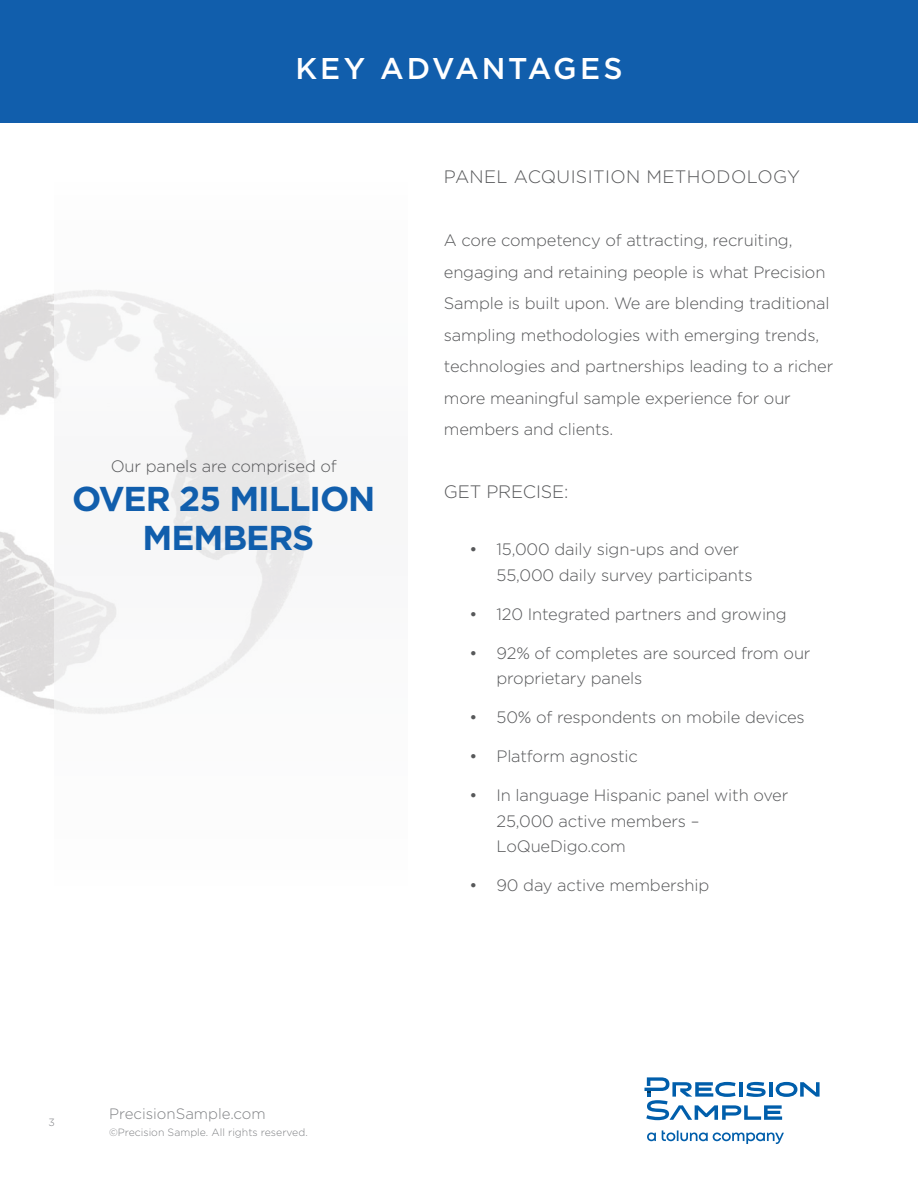
<style>
.page{position:relative;width:918px;height:1188px;background:#fff}
.page>*{position:absolute;margin:0;border:0;box-sizing:border-box;transform-origin:0 0}
.body_text{font:700 34.5px "Gotham HTF";letter-spacing:-.03em;color:#115eac}
.section_head{font:500 30px "Gotham HTF";letter-spacing:.095em;color:#fff}
.head-all_cap{font:300 18px "Gotham HTF";letter-spacing:.02em;color:#57585a}
.body_text-2{font:300 18px "Gotham HTF";letter-spacing:-.01em;color:#57585a}
.body_text-3{font:300 16.5px/31.5px "Gotham HTF";letter-spacing:-.01em;color:#57585a}
.t1{font:300 15px "Gotham HTF";color:#808285}
.t2{font:300 10.5px "Gotham HTF";color:#808285}
.s1{font-weight:400}
</style>
<div class="page">
<div style="left:0;top:0;width:918px;height:123px;background:#115eac"></div>
<img style="left:0;top:294px;width:55px;height:415px">
<svg style="left:55px;top:290px;width:256px;height:424px"></svg>
<svg style="left:647px;top:1130px;width:137px;height:14px"></svg>
<svg style="left:644px;top:1077px;width:176px;height:43px"></svg>
<p class="section_head" style="left:295px;top:51px;width:329px">KEY ADVANTAGES</p>
<p class="head-all_cap" style="left:444px;top:167px;width:358px">PANEL ACQUISITION METHODOLOGY</p>
<p class="body_text-3" style="left:111px;top:450px;width:228px">Our panels are comprised of</p>
<p class="body_text" style="left:72px;top:478px;width:305px">OVER 25 MILLION</p>
<p class="body_text" style="left:143px;top:517px;width:173px">MEMBERS</p>
<p class="body_text-3" style="left:444px;top:225px;width:391px">A core competency of attracting, recruiting, engaging and retaining people is what Precision Sample is built upon. We are blending traditional sampling methodologies with emerging trends, technologies and partnerships leading to a richer more meaningful sample experience for our members and clients.</p>
<p class="body_text-2" style="left:444px;top:482px;width:126px">GET PRECISE:</p>
<p class="body_text-3" style="left:497px;top:537px;width:258px;line-height:25.5px;text-indent:-27px"><span class="s1">•</span> 15,000 daily sign-ups and over<br>55,000 daily survey participants</p>
<p class="body_text-3" style="left:470px;top:598px;width:319px"><span class="s1">•</span> 120 Integrated partners and growing</p>
<p class="body_text-3" style="left:497px;top:640px;width:316px;line-height:25.5px;text-indent:-27px"><span class="s1">•</span> 92% of completes are sourced from our proprietary panels</p>
<p class="body_text-3" style="left:470px;top:702px;width:337px"><span class="s1">•</span> 50% of respondents on mobile devices</p>
<p class="body_text-3" style="left:470px;top:741px;width:170px"><span class="s1">•</span> Platform agnostic</p>
<p class="body_text-3" style="left:497px;top:783px;width:293px;line-height:25.5px;text-indent:-27px"><span class="s1">•</span> In language Hispanic panel with over<br>25,000 active members –<br>LoQueDigo.com</p>
<p class="body_text-3" style="left:470px;top:870px;width:241px"><span class="s1">•</span> 90 day active membership</p>
<p class="t2" style="left:49px;top:1117px;width:8px">3</p>
<p class="t1" style="left:109px;top:1106px;width:158px">PrecisionSample.com</p>
<p class="t2" style="left:109px;top:1127px;width:200px">©Precision Sample. All rights reserved.</p>
</div>
